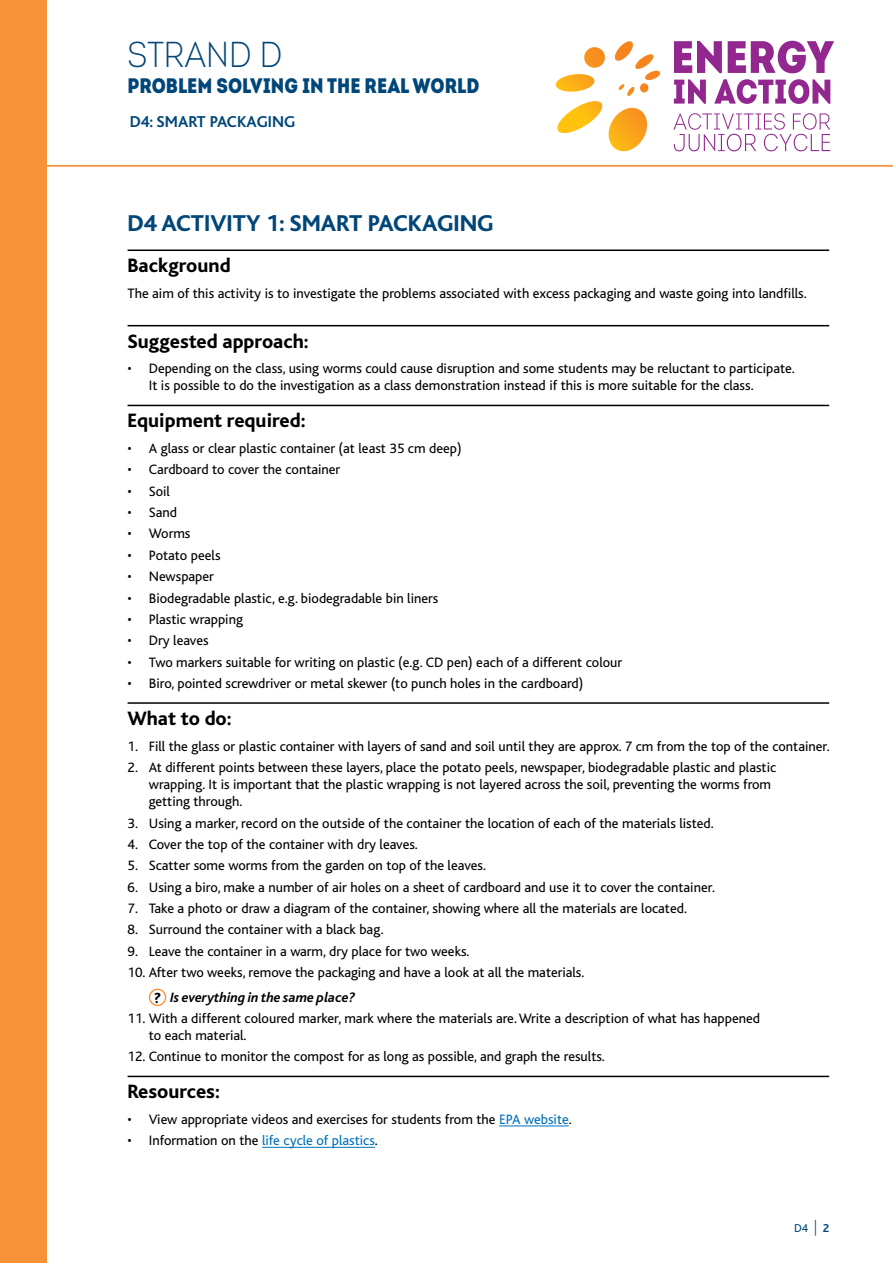
<style>
.page{position:relative;width:893px;height:1263px;background:#fff}
.page>*{position:absolute;margin:0;border:0;box-sizing:border-box;transform-origin:0 0}
.t1{font:36px "Intro Cond Light Free";color:#004678}
.t2{font:800 24px "Bliss";color:#004678}
.t3{font:21px "Intro Cond Black Free";color:#004678}
.t4{font:800 20.25px "Bliss";color:#000}
.t5{font:700 16.5px "Bliss";color:#004678}
.t6{font:14.25px/17.1px "Bliss";color:#000}
.t7{font:14.25px "Bliss";color:#0072bc}
.t8{font:12px "Bliss";color:#004678}
.s1{font-weight:800;font-size:15.15px}
.s2{font-weight:700;font-style:italic}
.s3{color:#0072bc}
.s4{color:#000}
.s5{font-weight:300;font-size:15.6px}
.s6{font-weight:700}
</style>
<div class="page">
<hr style="left:0;top:165px;width:893px;height:2px;background:#f79239">
<div style="left:0;top:0;width:47px;height:1263px;background:#f79239"></div>
<svg style="left:673px;top:113px;width:157px;height:38px"></svg>
<svg style="left:674px;top:41px;width:48px;height:32px"></svg>
<svg style="left:728px;top:41px;width:106px;height:32px"></svg>
<svg style="left:674px;top:79px;width:32px;height:25px"></svg>
<svg style="left:714px;top:79px;width:116px;height:25px"></svg>
<svg style="left:555px;top:41px;width:105px;height:111px"></svg>
<hr style="left:128px;top:249px;width:701px;height:2px;background:#000">
<hr style="left:128px;top:325px;width:701px;height:1px;background:#000">
<hr style="left:128px;top:405px;width:701px;height:1px;background:#000">
<hr style="left:128px;top:702px;width:701px;height:2px;background:#000">
<hr style="left:128px;top:1076px;width:701px;height:1px;background:#000">
<hr style="left:499px;top:1126px;width:70px;height:1px;background:#0072bc">
<hr style="left:262px;top:1147px;width:113px;height:1px;background:#0072bc">
<div style="left:149px;top:989px;width:17px;height:17px;border:1px solid #f79239;border-radius:50%"></div>
<h1 class="t1" style="left:128px;top:33px;width:156px">STRAND D</h1>
<h3 class="t3" style="left:128px;top:71px;width:353px">PROBLEM SOLVING IN THE REAL WORLD</h3>
<p class="t5" style="left:130px;top:113px;width:167px">D4: SMART PACKAGING</p>
<h2 class="t2" style="left:128px;top:211px;width:368px">D4 ACTIVITY 1: SMART PACKAGING</h2>
<h3 class="t4" style="left:128px;top:255px;width:105px">Background</h3>
<p class="t6" style="left:128px;top:285px;width:681px">The aim of this activity is to investigate the problems associated with excess packaging and waste going into landfills.</p>
<h3 class="t4" style="left:128px;top:331px;width:183px">Suggested approach:</h3>
<p class="t6" style="left:149px;top:360px;width:647px;text-indent:-21px">• Depending on the class, using worms could cause disruption and some students may be reluctant to participate.<br>It is possible to do the investigation as a class demonstration instead if this is more suitable for the class.</p>
<h3 class="t4" style="left:128px;top:410px;width:180px">Equipment required:</h3>
<p class="t6" style="left:128px;top:440px;width:336px">• A glass or clear plastic container (at least 35 cm deep)</p>
<p class="t6" style="left:128px;top:461px;width:214px">• Cardboard to cover the container</p>
<p class="t6" style="left:128px;top:483px;width:44px">• Soil</p>
<p class="t6" style="left:128px;top:504px;width:51px">• Sand</p>
<p class="t6" style="left:128px;top:525px;width:64px">• Worms</p>
<p class="t6" style="left:128px;top:547px;width:94px">• Potato peels</p>
<p class="t6" style="left:128px;top:568px;width:88px">• Newspaper</p>
<p class="t6" style="left:128px;top:590px;width:312px">• Biodegradable plastic, e.g. biodegradable bin liners</p>
<p class="t6" style="left:128px;top:611px;width:117px">• Plastic wrapping</p>
<p class="t6" style="left:128px;top:632px;width:83px">• Dry leaves</p>
<p class="t6" style="left:128px;top:654px;width:496px">• Two markers suitable for writing on plastic (e.g. CD pen) each of a different colour</p>
<p class="t6" style="left:128px;top:675px;width:457px">• Biro, pointed screwdriver or metal skewer (to punch holes in the cardboard)</p>
<h3 class="t4" style="left:128px;top:708px;width:106px">What to do:</h3>
<p class="t6" style="left:128px;top:738px;width:704px">1. Fill the glass or plastic container with layers of sand and soil until they are approx. 7 cm from the top of the container.</p>
<p class="t6" style="left:149px;top:759px;width:629px;text-indent:-21px">2. At different points between these layers, place the potato peels, newspaper, biodegradable plastic and plastic wrapping. It is important that the plastic wrapping is not layered across the soil, preventing the worms from getting through.</p>
<p class="t6" style="left:128px;top:815px;width:588px">3. Using a marker, record on the outside of the container the location of each of the materials listed.</p>
<p class="t6" style="left:128px;top:836px;width:292px">4. Cover the top of the container with dry leaves.</p>
<p class="t6" style="left:128px;top:857px;width:360px">5. Scatter some worms from the garden on top of the leaves.</p>
<p class="t6" style="left:128px;top:879px;width:589px">6. Using a biro, make a number of air holes on a sheet of cardboard and use it to cover the container.</p>
<p class="t6" style="left:128px;top:900px;width:561px">7. Take a photo or draw a diagram of the container, showing where all the materials are located.</p>
<p class="t6" style="left:128px;top:921px;width:258px">8. Surround the container with a black bag.</p>
<p class="t6" style="left:128px;top:943px;width:343px">9. Leave the container in a warm, dry place for two weeks.</p>
<p class="t6" style="left:154px;top:960px;width:432px;line-height:24.6px;text-indent:-26px">10. After two weeks, remove the packaging and have a look at all the materials. <span class="s1">?</span> <span class="s2">Is everything in the same place?</span></p>
<p class="t6" style="left:149px;top:1010px;width:613px;text-indent:-21px">11. With a different coloured marker, mark where the materials are. Write a description of what has happened to each material.</p>
<p class="t6" style="left:128px;top:1048px;width:479px">12. Continue to monitor the compost for as long as possible, and graph the results.</p>
<h3 class="t4" style="left:128px;top:1081px;width:94px">Resources:</h3>
<p class="t6" style="left:128px;top:1111px;width:446px">• View appropriate videos and exercises for students from the <span class="s3">EPA website</span>.</p>
<p class="t7" style="left:128px;top:1133px;width:252px"><span class="s4">• Information on the</span> life cycle of plastics<span class="s4">.</span></p>
<p class="t8" style="left:794px;top:1221px;width:36px">D4 <span class="s5">|</span> <span class="s6">2</span></p>
</div>
